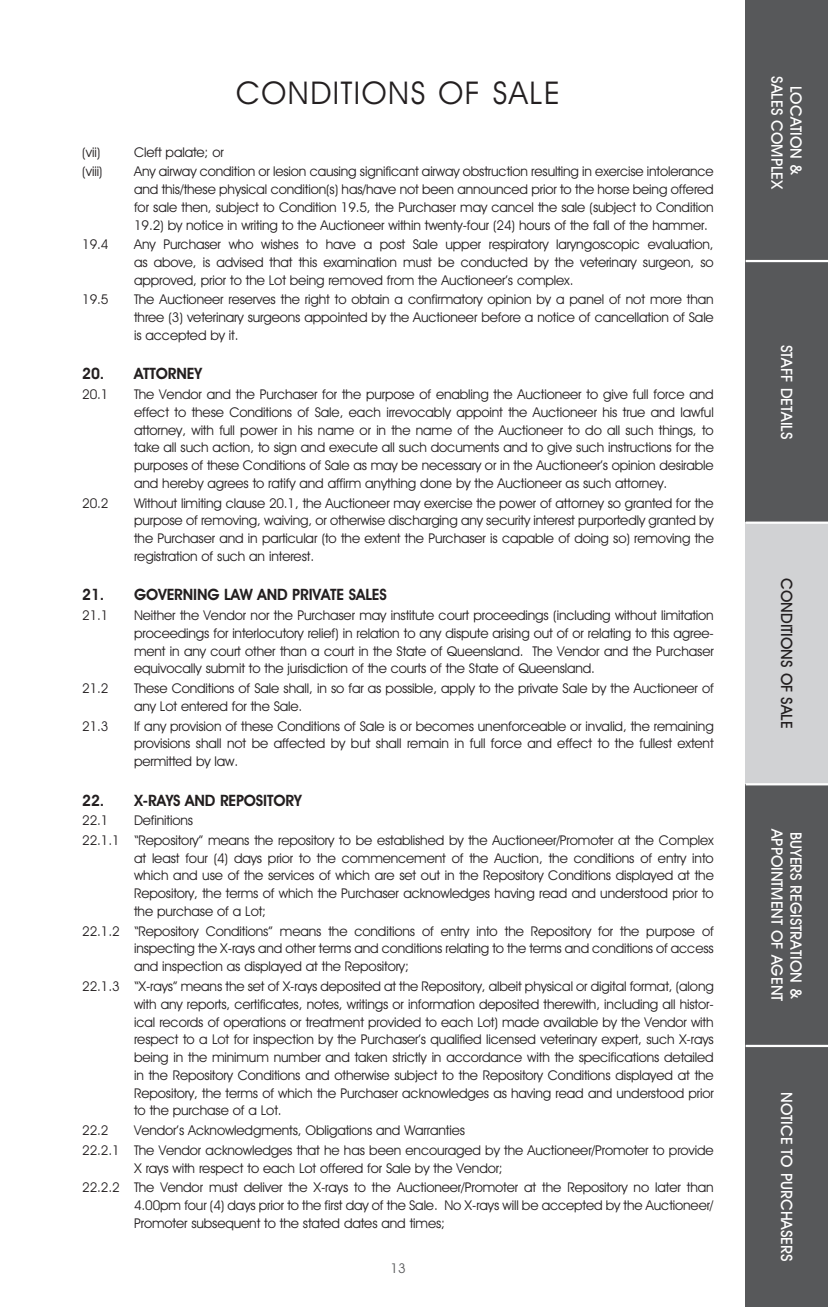
<style>
.page{position:relative;width:828px;height:1307px;background:#fff}
.page>*{position:absolute;margin:0;border:0;box-sizing:border-box;transform-origin:0 0}
.t1{font:31.5px "Avant Garde IT Cby BT";letter-spacing:.05em;color:#231f20}
.t2{font:500 15.75px/18.9px "Avant Garde IT Cby BT";color:#fff;text-align:center}
.t3{font:600 15.75px "Avant Garde IT Cby BT";letter-spacing:-.01em;color:#231f20}
.t4{font:500 15.75px "Avant Garde IT Cby BT";color:#231f20}
.t5{font:13.5px/17.8px "Avant Garde IT Cby BT";letter-spacing:-.01em;color:#231f20;text-align:justify}
.t6{font:13.5px "Avant Garde IT Cby BT";color:#57585a}
</style>
<div class="page">
<div style="left:746px;top:0;width:82px;height:261px;background:#57585a"></div>
<div style="left:746px;top:261px;width:82px;height:261px;background:#57585a"></div>
<div style="left:746px;top:522px;width:82px;height:262px;background:#d1d2d4"></div>
<div style="left:746px;top:784px;width:82px;height:261px;background:#57585a"></div>
<div style="left:746px;top:1045px;width:82px;height:261px;background:#57585a"></div>
<hr style="left:746px;top:260px;width:82px;height:2px;background:#fff">
<hr style="left:746px;top:521px;width:82px;height:3px;background:#fff">
<hr style="left:746px;top:783px;width:82px;height:2px;background:#fff">
<hr style="left:746px;top:1044px;width:82px;height:3px;background:#fff">
<h1 class="t1" style="left:236px;top:74px;width:325px">CONDITIONS OF SALE</h1>
<p class="t5" style="left:82px;top:143px;width:19px">(vii)</p>
<p class="t5" style="left:134px;top:143px;width:91px">Cleft palate; or</p>
<p class="t5" style="left:82px;top:162px;width:22px">(viii)</p>
<p class="t5" style="left:134px;top:162px;width:581px">Any airway condition or lesion causing significant airway obstruction resulting in exercise intolerance and this/these physical condition(s) has/have not been announced prior to the horse being offered for sale then, subject to Condition 19.5, the Purchaser may cancel the sale (subject to Condition 19.2) by notice in writing to the Auctioneer within twenty-four (24) hours of the fall of the hammer.</p>
<p class="t5" style="left:82px;top:235px;width:28px">19.4</p>
<p class="t5" style="left:134px;top:235px;width:581px">Any Purchaser who wishes to have a post Sale upper respiratory laryngoscopic evaluation, as above, is advised that this examination must be conducted by the veterinary surgeon, so approved, prior to the Lot being removed from the Auctioneer’s complex.</p>
<p class="t5" style="left:82px;top:291px;width:28px">19.5</p>
<p class="t5" style="left:134px;top:291px;width:581px">The Auctioneer reserves the right to obtain a confirmatory opinion by a panel of not more than three (3) veterinary surgeons appointed by the Auctioneer before a notice of cancellation of Sale is accepted by it.</p>
<p class="t3" style="left:82px;top:364px;width:121px">20. ATTORNEY</p>
<p class="t5" style="left:82px;top:385px;width:28px">20.1</p>
<p class="t5" style="left:134px;top:385px;width:581px">The Vendor and the Purchaser for the purpose of enabling the Auctioneer to give full force and effect to these Conditions of Sale, each irrevocably appoint the Auctioneer his true and lawful attorney, with full power in his name or in the name of the Auctioneer to do all such things, to take all such action, to sign and execute all such documents and to give such instructions for the purposes of these Conditions of Sale as may be necessary or in the Auctioneer’s opinion desirable and hereby agrees to ratify and affirm anything done by the Auctioneer as such attorney.</p>
<p class="t5" style="left:82px;top:494px;width:28px">20.2</p>
<p class="t5" style="left:134px;top:494px;width:581px">Without limiting clause 20.1, the Auctioneer may exercise the power of attorney so granted for the purpose of removing, waiving, or otherwise discharging any security interest purportedly granted by the Purchaser and in particular (to the extent the Purchaser is capable of doing so) removing the registration of such an interest.</p>
<p class="t3" style="left:82px;top:585px;width:306px">21. GOVERNING LAW AND PRIVATE SALES</p>
<p class="t5" style="left:82px;top:606px;width:28px">21.1</p>
<p class="t5" style="left:134px;top:606px;width:581px">Neither the Vendor nor the Purchaser may institute court proceedings (including without limitation proceedings for interlocutory relief) in relation to any dispute arising out of or relating to this agree&shy;ment in any court other than a court in the State of Queensland. The Vendor and the Purchaser equivocally submit to the jurisdiction of the courts of the State of Queensland.</p>
<p class="t5" style="left:82px;top:679px;width:28px">21.2</p>
<p class="t5" style="left:134px;top:679px;width:581px">These Conditions of Sale shall, in so far as possible, apply to the private Sale by the Auctioneer of any Lot entered for the Sale.</p>
<p class="t5" style="left:82px;top:716px;width:28px">21.3</p>
<p class="t5" style="left:134px;top:716px;width:581px">If any provision of these Conditions of Sale is or becomes unenforceable or invalid, the remaining provisions shall not be affected by but shall remain in full force and effect to the fullest extent permitted by law.</p>
<p class="t3" style="left:82px;top:790px;width:221px">22. X-RAYS AND REPOSITORY</p>
<p class="t5" style="left:82px;top:811px;width:28px">22.1</p>
<p class="t5" style="left:82px;top:810px;width:633px;line-height:19.6px;text-indent:52px">Definitions<br>22.1.1 “Repository” means the repository to be established by the Auctioneer/Promoter at the Complex</p>
<p class="t5" style="left:134px;top:848px;width:581px">at least four (4) days prior to the commencement of the Auction, the conditions of entry into which and use of the services of which are set out in the Repository Conditions displayed at the Repository, the terms of which the Purchaser acknowledges having read and understood prior to the purchase of a Lot;</p>
<p class="t5" style="left:134px;top:921px;width:581px;text-indent:-52px">22.1.2 “Repository Conditions” means the conditions of entry into the Repository for the purpose of inspecting the X-rays and other terms and conditions relating to the terms and conditions of access and inspection as displayed at the Repository;</p>
<p class="t5" style="left:134px;top:977px;width:581px;text-indent:-52px">22.1.3 “X-rays” means the set of X-rays deposited at the Repository, albeit physical or digital format, (along with any reports, certificates, notes, writings or information deposited therewith, including all histor&shy;ical records of operations or treatment provided to each Lot) made available by the Vendor with respect to a Lot for inspection by the Purchaser’s qualified licensed veterinary expert, such X-rays being in the minimum number and taken strictly in accordance with the specifications detailed in the Repository Conditions and otherwise subject to the Repository Conditions displayed at the Repository, the terms of which the Purchaser acknowledges as having read and understood prior to the purchase of a Lot.</p>
<p class="t5" style="left:82px;top:1121px;width:28px">22.2</p>
<p class="t5" style="left:82px;top:1120px;width:633px;line-height:19.6px;text-indent:52px">Vendor’s Acknowledgments, Obligations and Warranties<br>22.2.1 The Vendor acknowledges that he has been encouraged by the Auctioneer/Promoter to provide</p>
<p class="t5" style="left:82px;top:1157px;width:633px;line-height:19.6px;text-indent:52px">X rays with respect to each Lot offered for Sale by the Vendor;<br>22.2.2 The Vendor must deliver the X-rays to the Auctioneer/Promoter at the Repository no later than</p>
<p class="t5" style="left:134px;top:1196px;width:581px">4.00pm four (4) days prior to the first day of the Sale. No X-rays will be accepted by the Auctioneer/<br>Promoter subsequent to the stated dates and times;</p>
<p class="t6" style="left:390px;top:1259px;width:17px">13</p>
<p class="t2" style="left:806px;top:76px;width:115px;rotate:90deg">LOCATION &amp;<br>SALES COMPLEX</p>
<p class="t2" style="left:796px;top:344px;width:96px;rotate:90deg">STAFF DETAILS</p>
<p class="t4" style="left:796px;top:578px;width:152px;rotate:90deg">CONDITIONS OF SALE</p>
<p class="t2" style="left:806px;top:829px;width:174px;text-align:left;rotate:90deg">BUYERS REGISTRATION &amp;<br>APPOINTMENT OF AGENT</p>
<p class="t2" style="left:796px;top:1091px;width:171px;rotate:90deg">NOTICE TO PURCHASERS</p>
</div>
